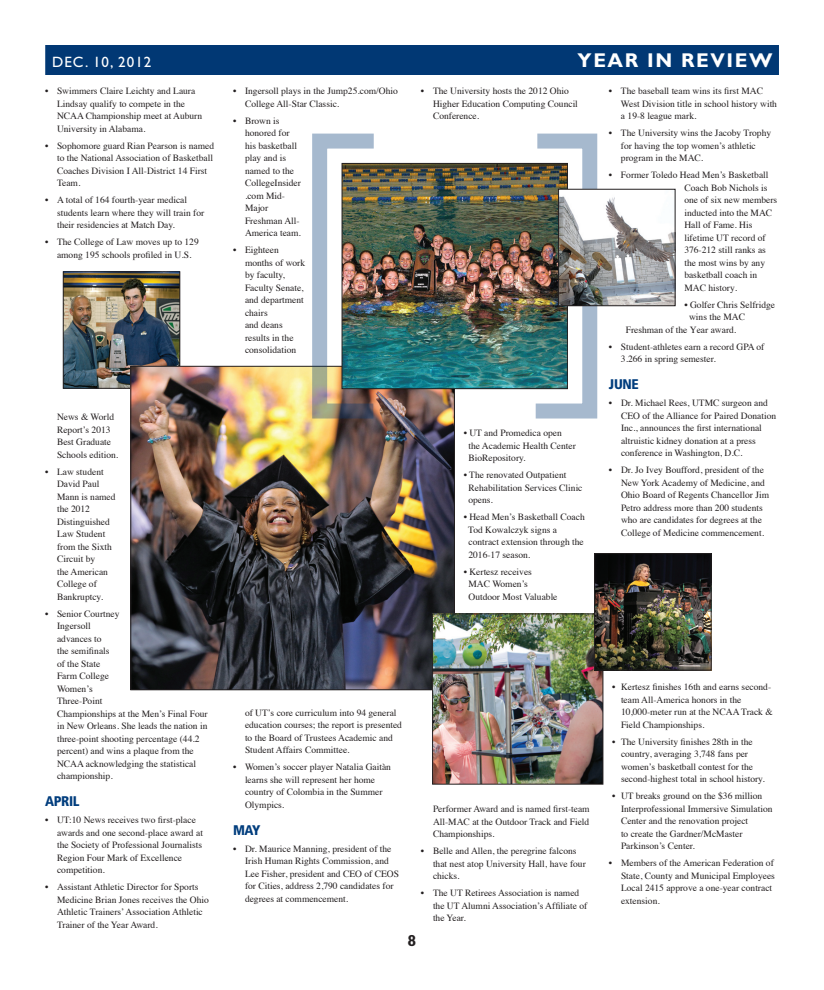
<style>
.page{position:relative;width:824px;height:990px;background:#fff}
.page>*{position:absolute;margin:0;border:0;box-sizing:border-box;transform-origin:0 0}
.t1{font:700 20px "Gill Sans";letter-spacing:.08em;color:#fff}
.t2{font:700 16px "Gill Sans";color:#231f20}
.t3{font:15px "Gill Sans";letter-spacing:.07em;color:#fff}
.t4{font:900 condensed 14px "Frutiger LT Std";letter-spacing:-.025em;color:#013d7d}
.t5{font:9.5px/12.5px "Times";color:#231f20}
</style>
<div class="page">
<img style="left:65px;top:274px;width:113px;height:113px">
<div style="left:63px;top:272px;width:117px;height:117px;border:1px solid #231f20"></div>
<img style="left:132px;top:368px;width:320px;height:320px">
<div style="left:45px;top:45px;width:734px;height:30px;background:#013874"></div>
<svg style="left:311px;top:133px;width:64px;height:287px"></svg>
<svg style="left:534px;top:133px;width:64px;height:286px"></svg>
<img style="left:344px;top:165px;width:221px;height:222px">
<div style="left:342px;top:163px;width:225px;height:226px;border:1px solid #231f20"></div>
<img style="left:434px;top:616px;width:167px;height:166px">
<div style="left:432px;top:614px;width:171px;height:170px;border:1px solid #231f20"></div>
<img style="left:560px;top:191px;width:113px;height:113px">
<div style="left:558px;top:189px;width:117px;height:117px;border:1px solid #231f20"></div>
<img style="left:596px;top:555px;width:113px;height:113px">
<div style="left:594px;top:553px;width:117px;height:117px;border:1px solid #231f20"></div>
<h3 class="t3" style="left:52px;top:54px;width:101px">DEC. 10, 2012</h3>
<h1 class="t1" style="left:577px;top:49px;width:196px">YEAR IN REVIEW</h1>
<p class="t5" style="left:57px;top:84px;width:147px;text-indent:-12px">• Swimmers Claire Leichty and Laura<br>Lindsay qualify to compete in the<br>NCAA Championship meet at Auburn<br>University in Alabama.</p>
<p class="t5" style="left:57px;top:138px;width:158px;text-indent:-12px">• Sophomore guard Rian Pearson is named to the National Association of Basketball<br>Coaches Division I All-District 14 First<br>Team.</p>
<p class="t5" style="left:57px;top:193px;width:149px;text-indent:-12px">• A total of 164 fourth-year medical students learn where they will train for their residencies at Match Day.</p>
<p class="t5" style="left:45px;top:235px;width:155px;text-align:center">• The College of Law moves up to 129 among 195 schools profiled in U.S.</p>
<p class="t5" style="left:245px;top:84px;width:154px;text-indent:-12px">• Ingersoll plays in the Jump25.com/Ohio<br>College All-Star Classic.</p>
<p class="t5" style="left:245px;top:113px;width:57px;text-indent:-12px">• Brown is honored for his basketball play and is named to the<br>CollegeInsider .com Mid-<br>Major<br>Freshman All-<br>America team.</p>
<p class="t5" style="left:245px;top:243px;width:62px;text-indent:-12px">• Eighteen months of work by faculty,<br>Faculty Senate, and department chairs<br>and deans results in the consolidation</p>
<p class="t5" style="left:621px;top:84px;width:157px;text-indent:-12px">• The baseball team wins its first MAC<br>West Division title in school history with a 19-8 league mark.</p>
<p class="t5" style="left:621px;top:126px;width:152px;text-indent:-12px">• The University wins the Jacoby Trophy for having the top women’s athletic program in the MAC.</p>
<p class="t5" style="left:684px;top:168px;width:94px;text-indent:-75px">• Former Toledo Head Men’s Basketball<br>Coach Bob Nichols is one of six new members inducted into the MAC<br>Hall of Fame. His lifetime UT record of<br>376-212 still ranks as the most wins by any basketball coach in<br>MAC history.</p>
<p class="t5" style="left:684px;top:297px;width:92px">• Golfer Chris Selfridge</p>
<p class="t5" style="left:689px;top:310px;width:57px">wins the MAC</p>
<p class="t5" style="left:625px;top:322px;width:112px">Freshman of the Year award.</p>
<p class="t5" style="left:621px;top:339px;width:145px;text-indent:-12px">• Student-athletes earn a record GPA of<br>3.266 in spring semester.</p>
<h3 class="t4" style="left:609px;top:376px;width:31px">JUNE</h3>
<p class="t5" style="left:621px;top:396px;width:157px;text-indent:-12px">• Dr. Michael Rees, UTMC surgeon and CEO of the Alliance for Paired Donation Inc., announces the first international altruistic kidney donation at a press conference in Washington, D.C.</p>
<p class="t5" style="left:621px;top:463px;width:150px;text-indent:-12px">• Dr. Jo Ivey Boufford, president of the New York Academy of Medicine, and Ohio Board of Regents Chancellor Jim Petro address more than 200 students who are candidates for degrees at the College of Medicine commencement.</p>
<p class="t5" style="left:433px;top:84px;width:146px;text-indent:-12px">• The University hosts the 2012 Ohio<br>Higher Education Computing Council<br>Conference.</p>
<p class="t5" style="left:57px;top:410px;width:63px">News &amp; World<br>Report’s 2013<br>Best Graduate<br>Schools edition.</p>
<p class="t5" style="left:57px;top:464px;width:60px;text-indent:-12px">• Law student<br>David Paul<br>Mann is named the 2012<br>Distinguished<br>Law Student from the Sixth<br>Circuit by<br>the American<br>College of<br>Bankruptcy.</p>
<p class="t5" style="left:57px;top:606px;width:152px;text-indent:-12px">• Senior Courtney<br>Ingersoll<br>advances to<br>the semifinals<br>of the State<br>Farm College<br>Women’s<br>Three-Point<br>Championships at the Men’s Final Four in New Orleans. She leads the nation in three-point shooting percentage (44.2 percent) and wins a plaque from the<br>NCAA acknowledging the statistical championship.</p>
<h3 class="t4" style="left:45px;top:793px;width:36px">APRIL</h3>
<p class="t5" style="left:57px;top:813px;width:147px;text-indent:-12px">• UT:10 News receives two first-place awards and one second-place award at the Society of Professional Journalists<br>Region Four Mark of Excellence competition.</p>
<p class="t5" style="left:57px;top:880px;width:153px;text-indent:-12px">• Assistant Athletic Director for Sports Medicine Brian Jones receives the Ohio Athletic Trainers’ Association Athletic Trainer of the Year Award.</p>
<p class="t5" style="left:468px;top:426px;width:109px;text-indent:-5px">• UT and Promedica open<br>the Academic Health Center<br>BioRepository.</p>
<p class="t5" style="left:468px;top:468px;width:115px;text-indent:-5px">• The renovated Outpatient<br>Rehabilitation Services Clinic opens.</p>
<p class="t5" style="left:468px;top:510px;width:118px;text-indent:-5px">• Head Men’s Basketball Coach<br>Tod Kowalczyk signs a contract extension through the<br>2016-17 season.</p>
<p class="t5" style="left:468px;top:564px;width:91px;text-indent:-5px">• Kertesz receives<br>MAC Women’s<br>Outdoor Most Valuable</p>
<p class="t5" style="left:621px;top:680px;width:153px;text-indent:-9px">• Kertesz finishes 16th and earns second&shy;team All-America honors in the<br>10,000-meter run at the NCAA Track &amp;<br>Field Championships.</p>
<p class="t5" style="left:621px;top:734px;width:145px;text-indent:-9px">• The University finishes 28th in the country, averaging 3,748 fans per women’s basketball contest for the second-highest total in school history.</p>
<p class="t5" style="left:621px;top:789px;width:153px;text-indent:-9px">• UT breaks ground on the $36 million Interprofessional Immersive Simulation Center and the renovation project<br>to create the Gardner/McMaster Parkinson’s Center.</p>
<p class="t5" style="left:621px;top:856px;width:155px;text-indent:-12px">• Members of the American Federation of<br>State, County and Municipal Employees<br>Local 2415 approve a one-year contract extension.</p>
<p class="t5" style="left:245px;top:705px;width:158px">of UT’s core curriculum into 94 general education courses; the report is presented to the Board of Trustees Academic and Student Affairs Committee.</p>
<p class="t5" style="left:245px;top:760px;width:147px;text-indent:-12px">• Women’s soccer player Natalia Gaitàn learns she will represent her home country of Colombia in the Summer<br>Olympics.</p>
<h3 class="t4" style="left:233px;top:821px;width:29px">MAY</h3>
<p class="t5" style="left:245px;top:841px;width:155px;text-indent:-12px">• Dr. Maurice Manning, president of the Irish Human Rights Commission, and Lee Fisher, president and CEO of CEOS for Cities, address 2,790 candidates for degrees at commencement.</p>
<p class="t5" style="left:433px;top:802px;width:158px;text-align:justify">Performer Award and is named first-team All-MAC at the Outdoor Track and Field Championships.</p>
<p class="t5" style="left:433px;top:844px;width:154px;text-indent:-12px">• Belle and Allen, the peregrine falcons that nest atop University Hall, have four chicks.</p>
<p class="t5" style="left:433px;top:886px;width:156px;text-indent:-12px">• The UT Retirees Association is named the UT Alumni Association’s Affiliate of the Year.</p>
<h2 class="t2" style="left:407px;top:931px;width:10px">8</h2>
</div>
